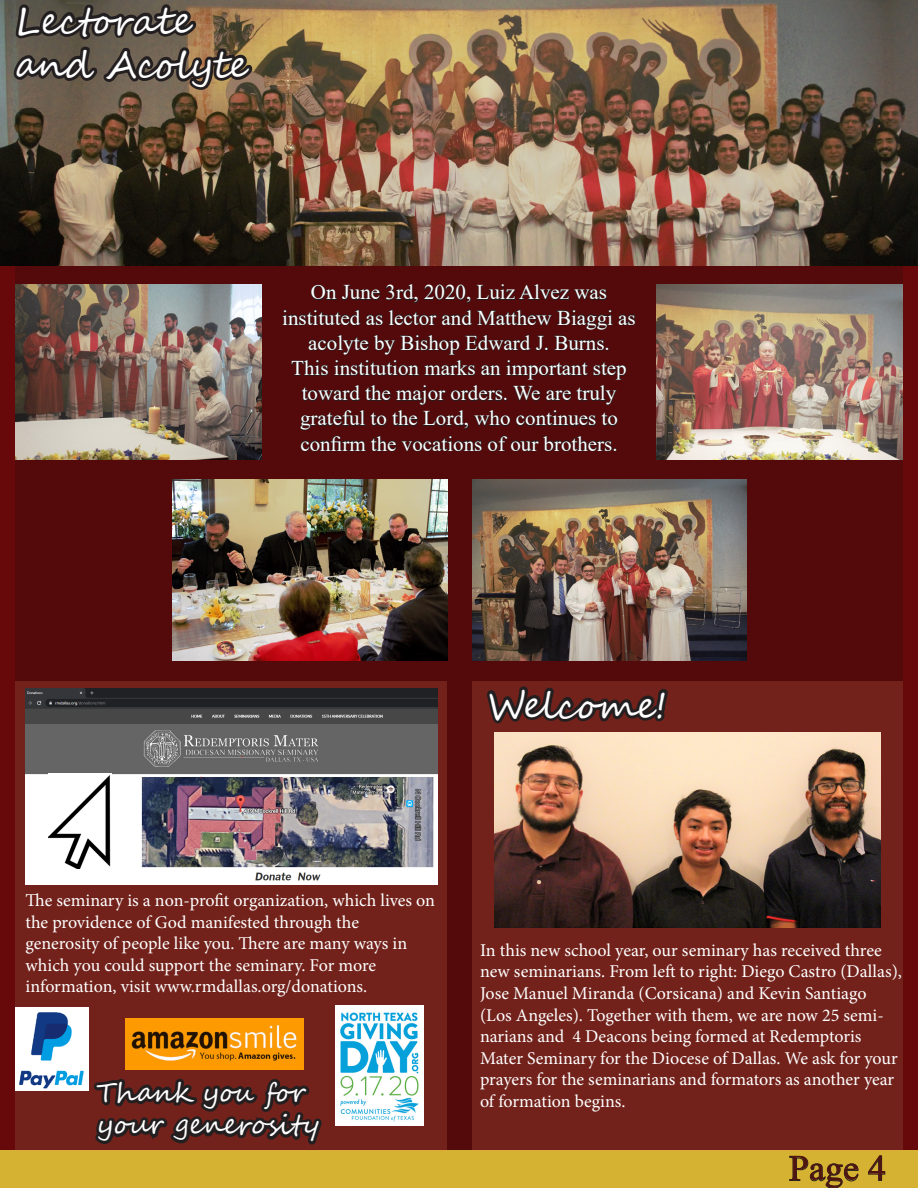
<style>
.page{position:relative;width:918px;height:1188px;background:#67090b}
.page>*{position:absolute;margin:0;border:0;box-sizing:border-box;transform-origin:0 0}
.t1{font:36.75px "Segoe Script";color:#fff}
.t2{font:36px "Times New Roman";color:#4f1410}
.t3{font:27px/32.4px "Segoe Script";color:#fff}
.t4{font:21px/25.2px "Times New Roman";color:#fff;text-align:center}
.t5{font:18px/21.6px "Minion Pro";letter-spacing:-.005em;color:#fff}
</style>
<div class="page">
<div style="left:15px;top:141px;width:888px;height:1014px;background:#54090b"></div>
<div style="left:0;top:1150px;width:918px;height:38px;background:#d6b232"></div>
<svg style="left:789px;top:1156px;width:70px;height:32px"></svg>
<svg style="left:868px;top:1155px;width:18px;height:26px"></svg>
<img style="left:0;top:0;width:918px;height:265px">
<svg style="left:9px;top:0;width:248px;height:181px"></svg>
<svg style="left:282px;top:284px;width:354px;height:168px"></svg>
<img style="left:15px;top:285px;width:247px;height:175px">
<img style="left:656px;top:285px;width:247px;height:175px">
<img style="left:172px;top:479px;width:275px;height:181px">
<img style="left:472px;top:479px;width:275px;height:181px">
<div style="left:472px;top:681px;width:431px;height:469px;background:#72221b"></div>
<div style="left:15px;top:681px;width:432px;height:469px;background:#72221b"></div>
<svg style="left:482px;top:640px;width:191px;height:84px"></svg>
<img style="left:494px;top:732px;width:386px;height:196px">
<img style="left:26px;top:688px;width:412px;height:196px">
<img style="left:49px;top:774px;width:63px;height:94px">
<img style="left:336px;top:1006px;width:87px;height:119px">
<svg style="left:94px;top:1018px;width:228px;height:127px"></svg>
<img style="left:15px;top:1007px;width:73px;height:83px">
<p class="t1" style="left:15px;top:-9px;width:178px">Lectorate</p>
<p class="t1" style="left:15px;top:35px;width:234px">and Acolyte</p>
<p class="t4" style="left:311px;top:279px;width:298px">On June 3rd, 2020, Luiz Alvez was</p>
<p class="t4" style="left:282px;top:304px;width:355px">instituted as lector and Matthew Biaggi as acolyte by Bishop Edward J. Burns.</p>
<p class="t4" style="left:291px;top:355px;width:337px">This institution marks an important step toward the major orders. We are truly grateful to the Lord, who continues to confirm the vocations of our brothers.</p>
<p class="t1" style="left:488px;top:676px;width:181px">Welcome!</p>
<p class="t5" style="left:26px;top:890px;width:411px">The seminary is a non-profit organization, which lives on the providence of God manifested through the</p>
<p class="t5" style="left:26px;top:933px;width:383px">generosity of people like you. There are many ways in which you could support the seminary. For more information, visit www.rmdallas.org/donations.</p>
<p class="t5" style="left:480px;top:939px;width:424px">In this new school year, our seminary has received three new seminarians. From left to right: Diego Castro (Dallas),<br>Jose Manuel Miranda (Corsicana) and Kevin Santiago</p>
<p class="t5" style="left:480px;top:1004px;width:419px">(Los Angeles). Together with them, we are now 25 semi&shy;narians and 4 Deacons being formed at Redemptoris<br>Mater Seminary for the Diocese of Dallas. We ask for your</p>
<p class="t5" style="left:480px;top:1069px;width:416px">prayers for the seminarians and formators as another year of formation begins.</p>
<p class="t3" style="left:97px;top:1077px;width:225px">Thank you for your generosity</p>
<p class="t2" style="left:789px;top:1143px;width:98px">Page 4</p>
</div>
